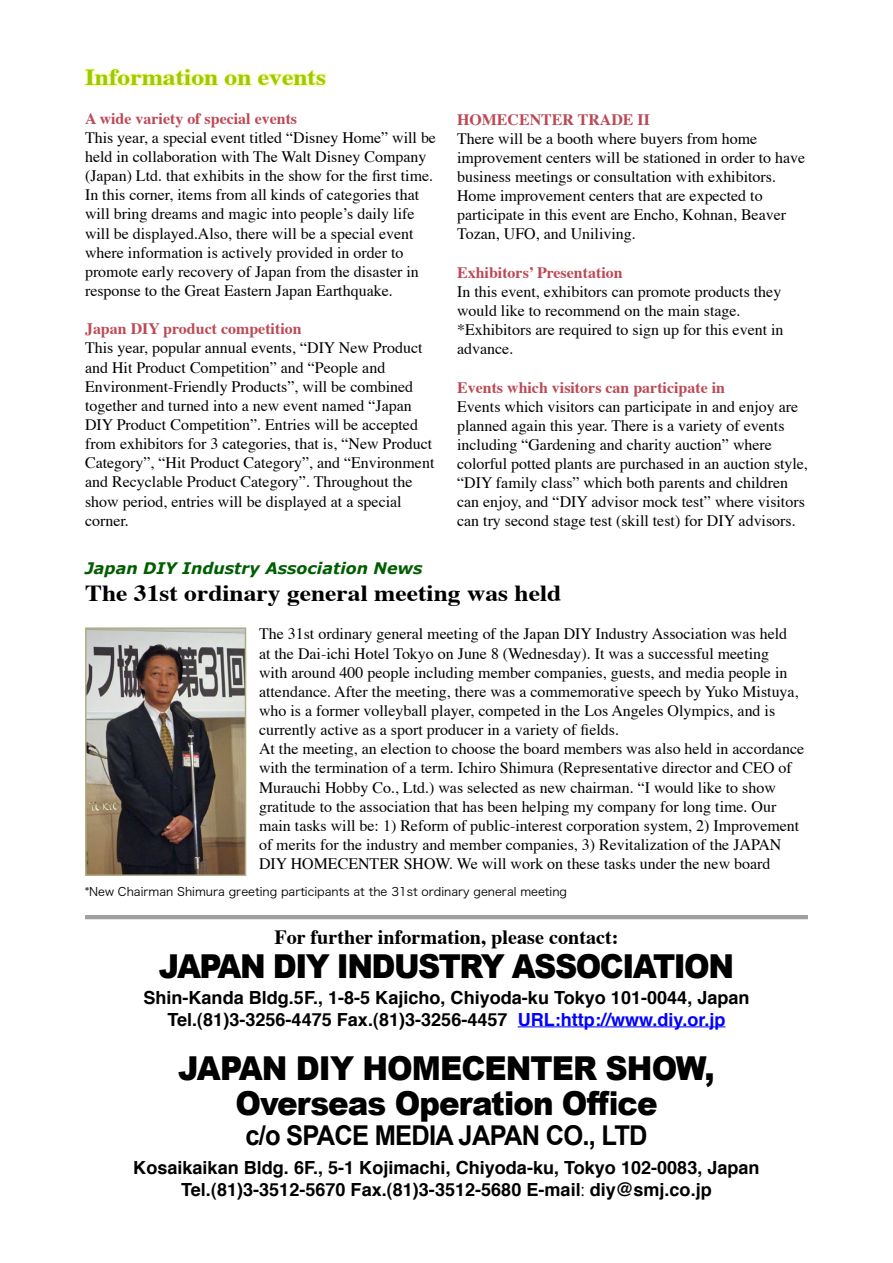
<style>
.page{position:relative;width:893px;height:1263px;background:#fff}
.page>*{position:absolute;margin:0;border:0;box-sizing:border-box;transform-origin:0 0}
.標準{font:900 33px "Arial";letter-spacing:-.03em;color:#000;scale:.93 1}
.標準-2{font:900 33px "Arial";letter-spacing:-.05em;color:#000;scale:.93 1}
.標準-3{font:700 27.3px "Arial";letter-spacing:-.03em;color:#000;scale:.93 1}
.標準-4{font:700 22.95px "Times";color:#000;scale:1.11 1}
.標準-5{font:700 22.95px "Times";color:#9c0;scale:1.11 1}
.標準-6{font:700 20.25px "Times";color:#000}
.標準-7{font:700 18px "Helvetica";color:#000}
.標準-8{font:15.9px/19.2px "Times";color:#000}
.標準-9{font:700 15.9px "Times";color:#bb4a56}
.標準-10{font:italic 700 15.9px "Verdana";color:#005d00}
.標準-11{font:11.7px "Hira Kaku Pro W3";color:#000}
.s1{color:#00f}
.s2{font-family:"Koz Min Std";font-weight:400}
</style>
<div class="page">
<hr style="left:85px;top:915px;width:723px;height:4px;background:#9f9f9f">
<hr style="left:518px;top:1026px;width:207px;height:1px;background:#00f">
<svg style="left:84px;top:68px;width:243px;height:19px"></svg>
<img style="left:88px;top:630px;width:155px;height:243px">
<div style="left:85px;top:627px;width:161px;height:249px;border:2px solid #b0ae88"></div>
<p class="標準-5" style="left:85px;top:55px;width:219px">Information on events</p>
<p class="標準-9" style="left:85px;top:103px;width:214px">A wide variety of special events</p>
<p class="標準-8" style="left:85px;top:127px;width:352px">This year, a special event titled “Disney Home” will be held in collaboration with The Walt Disney Company (Japan) Ltd. that exhibits in the show for the first time.<br>In this corner, items from all kinds of categories that will bring dreams and magic into people’s daily life will be displayed.Also, there will be a special event where information is actively provided in order to promote early recovery of Japan from the disaster in response to the Great Eastern Japan Earthquake.</p>
<p class="標準-9" style="left:85px;top:314px;width:218px">Japan DIY product competition</p>
<p class="標準-8" style="left:85px;top:337px;width:351px">This year, popular annual events, “DIY New Product and Hit Product Competition” and “People and Environment-Friendly Products”, will be combined together and turned into a new event named “Japan DIY Product Competition”. Entries will be accepted from exhibitors for 3 categories, that is, “New Product Category”, “Hit Product Category”, and “Environment and Recyclable Product Category”. Throughout the show period, entries will be displayed at a special corner.</p>
<p class="標準-9" style="left:457px;top:104px;width:194px">HOMECENTER TRADE II</p>
<p class="標準-8" style="left:457px;top:127px;width:350px">There will be a booth where buyers from home improvement centers will be stationed in order to have business meetings or consultation with exhibitors.<br>Home improvement centers that are expected to participate in this event are Encho, Kohnan, Beaver Tozan, UFO, and Uniliving.</p>
<p class="標準-9" style="left:457px;top:257px;width:167px">Exhibitors’ Presentation</p>
<p class="標準-8" style="left:457px;top:280px;width:326px">In this event, exhibitors can promote products they would like to recommend on the main stage.</p>
<p class="標準-8" style="left:457px;top:319px;width:328px">*Exhibitors are required to sign up for this event in advance.</p>
<p class="標準-9" style="left:457px;top:372px;width:269px">Events which visitors can participate in</p>
<p class="標準-8" style="left:457px;top:395px;width:352px">Events which visitors can participate in and enjoy are planned again this year. There is a variety of events including “Gardening and charity auction” where colorful potted plants are purchased in an auction style, “DIY family class” which both parents and children can enjoy, and “DIY advisor mock test” where visitors can try second stage test (skill test) for DIY advisors.</p>
<p class="標準-10" style="left:85px;top:558px;width:339px">Japan DIY Industry Association News</p>
<p class="標準-4" style="left:85px;top:571px;width:431px">The 31st ordinary general meeting was held</p>
<p class="標準-8" style="left:259px;top:623px;width:541px">The 31st ordinary general meeting of the Japan DIY Industry Association was held at the Dai-ichi Hotel Tokyo on June 8 (Wednesday). It was a successful meeting with around 400 people including member companies, guests, and media people in attendance. After the meeting, there was a commemorative speech by Yuko Mistuya, who is a former volleyball player, competed in the Los Angeles Olympics, and is currently active as a sport producer in a variety of fields.</p>
<p class="標準-8" style="left:259px;top:738px;width:547px">At the meeting, an election to choose the board members was also held in accordance with the termination of a term. Ichiro Shimura (Representative director and CEO of Murauchi Hobby Co., Ltd.) was selected as new chairman. “I would like to show gratitude to the association that has been helping my company for long time. Our main tasks will be: 1) Reform of public-interest corporation system, 2) Improvement of merits for the industry and member companies, 3) Revitalization of the JAPAN DIY HOMECENTER SHOW. We will work on these tasks under the new board</p>
<p class="標準-11" style="left:85px;top:881px;width:483px">*New Chairman Shimura greeting participants at the 31st ordinary general meeting</p>
<p class="標準-6" style="left:274px;top:918px;width:346px">For further information, please contact:</p>
<p class="標準-2" style="left:159px;top:947px;width:620px">JAPAN DIY INDUSTRY ASSOCIATION</p>
<p class="標準-7" style="left:143px;top:981px;width:608px">Shin-Kanda Bldg.5F., 1-8-5 Kajicho, Chiyoda-ku Tokyo 101-0044, Japan</p>
<p class="標準-7" style="left:167px;top:1003px;width:560px">Tel.(81)3-3256-4475 Fax.(81)3-3256-4457 <span class="s1">URL:http://www.diy.or.jp</span></p>
<p class="標準" style="left:178px;top:1050px;width:579px">JAPAN DIY HOMECENTER SHOW,</p>
<p class="標準" style="left:235px;top:1085px;width:456px">Overseas Operation Office</p>
<p class="標準-3" style="left:245px;top:1120px;width:434px">c/o SPACE MEDIA JAPAN CO., LTD</p>
<p class="標準-7" style="left:133px;top:1151px;width:628px">Kosaikaikan Bldg. 6F., 5-1 Kojimachi, Chiyoda-ku, Tokyo 102-0083, Japan</p>
<p class="標準-7" style="left:181px;top:1173px;width:532px">Tel.(81)3-3512-5670 Fax.(81)3-3512-5680 E-mail<span class="s2">:</span> diy@smj.co.jp</p>
</div>
